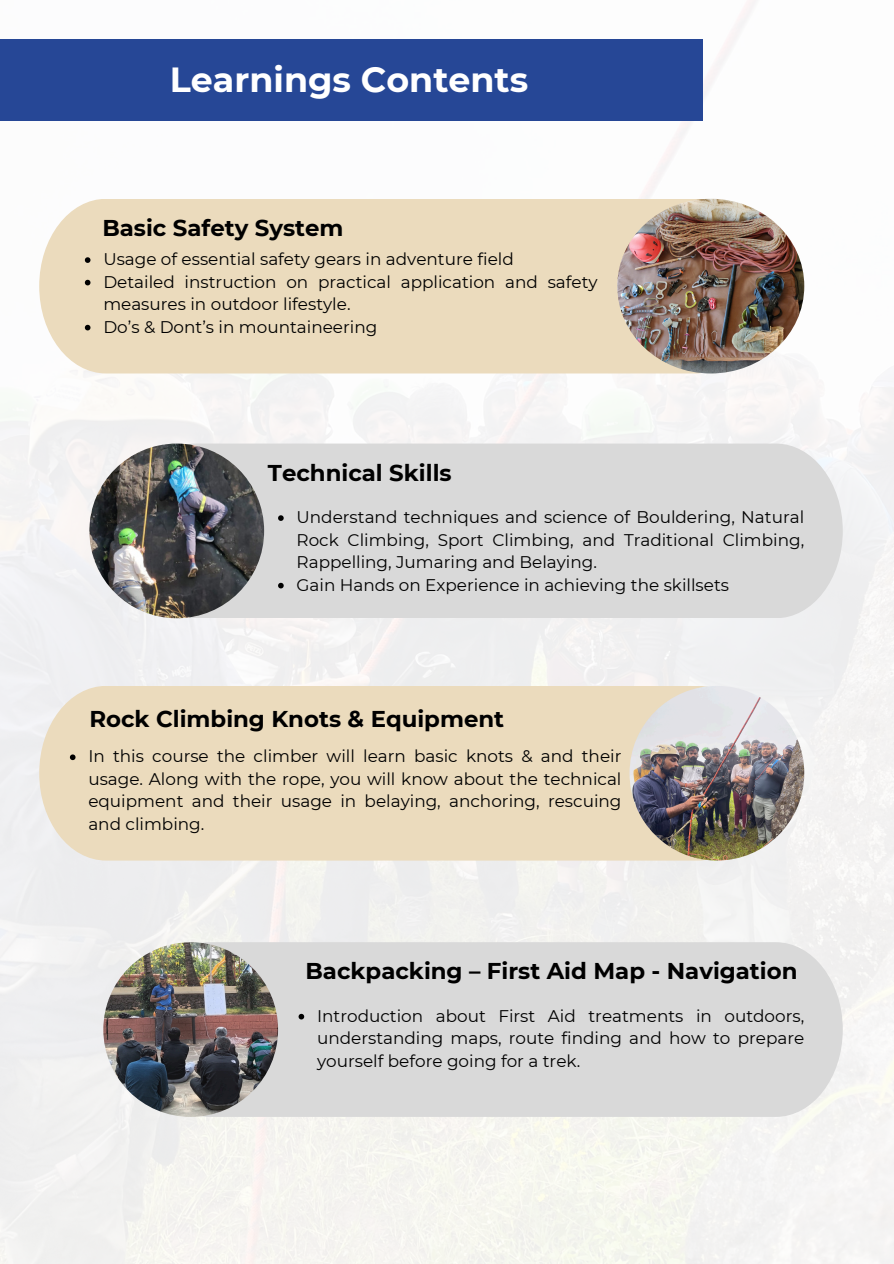
<style>
.page{position:relative;width:894px;height:1264px;background:#fff}
.page>*{position:absolute;margin:0;border:0;box-sizing:border-box;transform-origin:0 0}
.t1{font:700 34.8px "Montserrat";color:#fff}
.t2{font:700 22.8px "Montserrat";color:#000}
.t3{font:16.8px/22.5px "Montserrat";color:#000;text-align:justify}
</style>
<div class="page">
<img style="left:0;top:0;width:893px;height:1263px">
<div style="left:0;top:39px;width:702px;height:81px;background:#264796"></div>
<div style="left:39px;top:199px;width:723px;height:174px;background:#ebdbbd"></div>
<img style="left:617px;top:199px;width:187px;height:174px;border-radius:50%">
<svg style="left:85px;top:257px;width:5px;height:6px"></svg>
<svg style="left:85px;top:280px;width:5px;height:5px"></svg>
<svg style="left:85px;top:325px;width:5px;height:5px"></svg>
<div style="left:39px;top:686px;width:725px;height:174px;background:#ebdbbd"></div>
<img style="left:629px;top:686px;width:175px;height:174px;border-radius:50%">
<svg style="left:70px;top:754px;width:5px;height:6px"></svg>
<div style="left:143px;top:942px;width:699px;height:174px;background:#d9d9d9"></div>
<img style="left:103px;top:942px;width:175px;height:174px;border-radius:50%">
<svg style="left:298px;top:1013px;width:6px;height:6px"></svg>
<div style="left:129px;top:443px;width:713px;height:175px;background:#d9d9d9"></div>
<img style="left:89px;top:443px;width:175px;height:175px;border-radius:50%">
<svg style="left:278px;top:515px;width:5px;height:6px"></svg>
<svg style="left:278px;top:583px;width:5px;height:5px"></svg>
<p class="t1" style="left:170px;top:58px;width:360px">Learnings Contents</p>
<h2 class="t2" style="left:102px;top:214px;width:242px">Basic Safety System</h2>
<p class="t3" style="left:103px;top:248px;width:412px">Usage of essential safety gears in adventure field</p>
<p class="t3" style="left:103px;top:270px;width:495px">Detailed instruction on practical application and safety measures in outdoor lifestyle.</p>
<p class="t3" style="left:103px;top:315px;width:275px">Do’s &amp; Dont’s in mountaineering</p>
<p class="t2" style="left:268px;top:458px;width:185px">Technical Skills</p>
<p class="t3" style="left:296px;top:506px;width:509px">Understand techniques and science of Bouldering, Natural Rock Climbing, Sport Climbing, and Traditional Climbing, Rappelling, Jumaring and Belaying.</p>
<p class="t3" style="left:296px;top:573px;width:434px">Gain Hands on Experience in achieving the skillsets</p>
<p class="t2" style="left:89px;top:705px;width:416px">Rock Climbing Knots &amp; Equipment</p>
<p class="t3" style="left:88px;top:745px;width:534px">In this course the climber will learn basic knots &amp; and their usage. Along with the rope, you will know about the technical equipment and their usage in belaying, anchoring, rescuing and climbing.</p>
<p class="t2" style="left:305px;top:957px;width:493px">Backpacking – First Aid Map - Navigation</p>
<h2 class="t3" style="left:317px;top:1004px;width:488px">Introduction about First Aid treatments in outdoors, understanding maps, route finding and how to prepare yourself before going for a trek.</h2>
</div>
